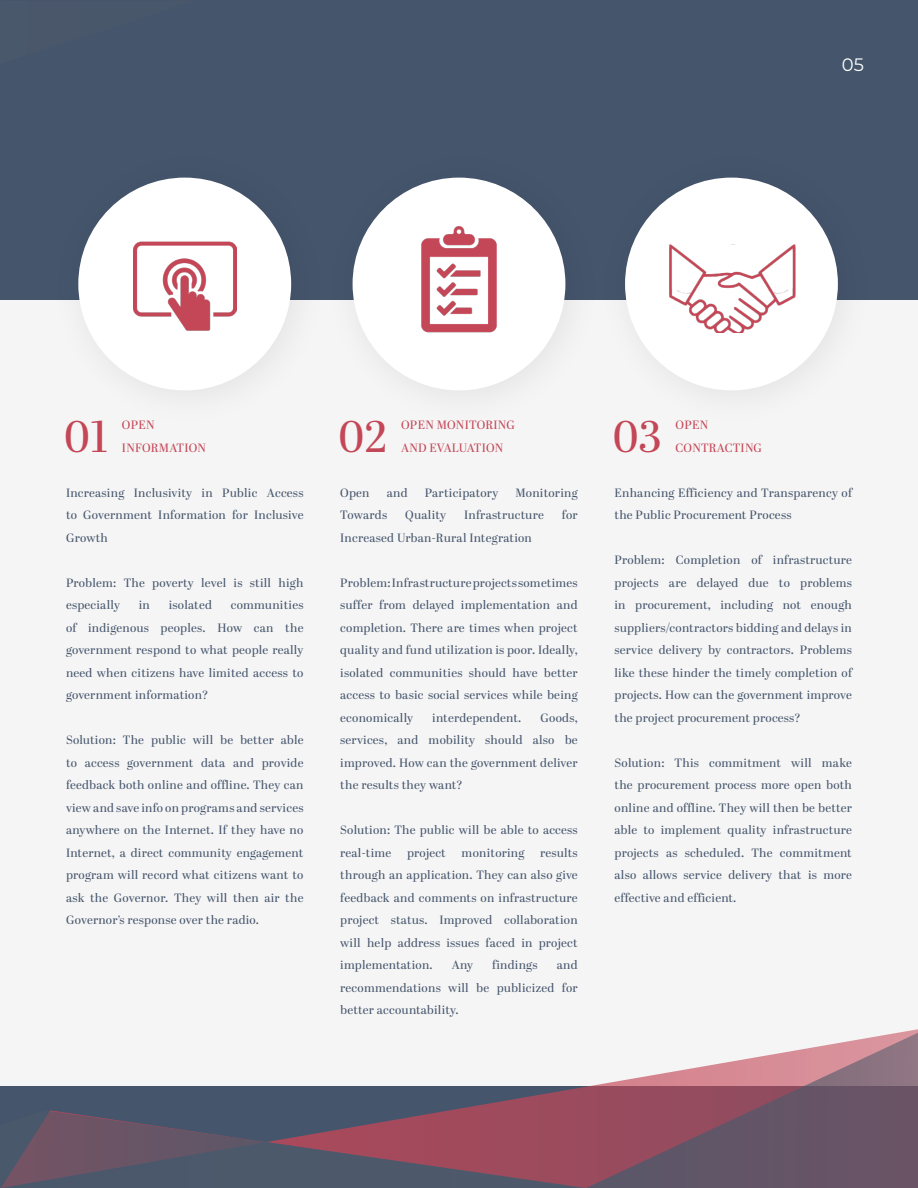
<style>
.page{position:relative;width:918px;height:1188px;background:#45556c}
.page>*{position:absolute;margin:0;border:0;box-sizing:border-box;transform-origin:0 0}
.t1{font:44.1px "Abril Display";color:#c44757}
.t2{font:18px "Montserrat";color:#fff}
.t3{font:12px/22.5px "Abril Display";letter-spacing:.02em;color:#45556c;text-align:justify}
.t4{font:12px/22.5px "Abril Display";letter-spacing:.02em;color:#c44757}
</style>
<div class="page">
<div style="left:0;top:300px;width:917px;height:785px;background:#f5f5f5"></div>
<div style="left:48px;top:147px;width:282px;height:282px;background:#000;opacity:.08"></div>
<div style="left:78px;top:178px;width:213px;height:212px;background:#fff;border-radius:50%"></div>
<div style="left:322px;top:147px;width:282px;height:282px;background:#000;opacity:.08"></div>
<div style="left:353px;top:178px;width:212px;height:212px;background:#fff;border-radius:50%"></div>
<div style="left:594px;top:147px;width:283px;height:282px;background:#000;opacity:.08"></div>
<div style="left:625px;top:178px;width:213px;height:212px;background:#fff;border-radius:50%"></div>
<img style="left:421px;top:226px;width:76px;height:107px">
<img style="left:669px;top:244px;width:127px;height:89px">
<img style="left:133px;top:241px;width:103px;height:90px">
<svg style="left:0;top:1px;width:195px;height:159px"></svg>
<svg style="left:0;top:1033px;width:918px;height:155px"></svg>
<h2 class="t2" style="left:842px;top:53px;width:24px">05</h2>
<h1 class="t1" style="left:65px;top:406px;width:45px">01</h1>
<p class="t4" style="left:122px;top:414px;width:86px">OPEN<br>INFORMATION</p>
<p class="t3" style="left:66px;top:482px;width:239px">Increasing Inclusivity in Public Access to Government Information for Inclusive Growth</p>
<p class="t3" style="left:66px;top:572px;width:239px">Problem: The poverty level is still high especially</p>
<p class="t3" style="left:139px;top:594px;width:13px">in</p>
<p class="t3" style="left:169px;top:594px;width:45px">isolated</p>
<p class="t3" style="left:66px;top:594px;width:239px;text-indent:165px">communities of indigenous peoples. How can the government respond to what people really need when citizens have limited access to government information?</p>
<p class="t3" style="left:66px;top:729px;width:239px">Solution: The public will be better able to access government data and provide feedback both online and offline. They can view and save info on programs and services anywhere on the Internet. If they have no Internet, a direct community engagement program will record what citizens want to ask the Governor. They will then air the Governor’s response over the radio.</p>
<h1 class="t1" style="left:339px;top:406px;width:50px">02</h1>
<p class="t4" style="left:401px;top:414px;width:115px">OPEN MONITORING<br>AND EVALUATION</p>
<p class="t3" style="left:340px;top:482px;width:31px">Open</p>
<p class="t3" style="left:387px;top:482px;width:22px">and</p>
<p class="t3" style="left:425px;top:482px;width:75px">Participatory</p>
<p class="t3" style="left:515px;top:482px;width:64px">Monitoring</p>
<p class="t3" style="left:340px;top:504px;width:48px">Towards</p>
<p class="t3" style="left:405px;top:504px;width:42px">Quality</p>
<p class="t3" style="left:464px;top:504px;width:81px">Infrastructure</p>
<p class="t3" style="left:562px;top:504px;width:17px">for</p>
<p class="t3" style="left:340px;top:527px;width:193px">Increased Urban-Rural Integration</p>
<p class="t3" style="left:340px;top:572px;width:239px">Problem: Infrastructure projects sometimes suffer from delayed implementation and completion. There are times when project quality and fund utilization is poor. Ideally, isolated communities should have better access to basic social services while being economically</p>
<p class="t3" style="left:340px;top:707px;width:239px;text-indent:200px">Goods, services, and mobility should also be improved. How can the government deliver the results they want?</p>
<p class="t3" style="left:340px;top:819px;width:239px">Solution: The public will be able to access real-time</p>
<p class="t3" style="left:432px;top:707px;width:91px">interdependent.</p>
<p class="t3" style="left:340px;top:842px;width:239px;text-indent:200px">results through an application. They can also give feedback and comments on infrastructure project status. Improved collaboration will help address issues faced in project implementation.</p>
<p class="t3" style="left:407px;top:842px;width:40px">project</p>
<p class="t3" style="left:462px;top:842px;width:64px">monitoring</p>
<p class="t3" style="left:452px;top:954px;width:23px">Any</p>
<p class="t3" style="left:492px;top:954px;width:47px">findings</p>
<p class="t3" style="left:340px;top:954px;width:239px;text-indent:217px">and recommendations will be publicized for better accountability.</p>
<h1 class="t1" style="left:613px;top:406px;width:50px">03</h1>
<p class="t4" style="left:676px;top:414px;width:88px">OPEN<br>CONTRACTING</p>
<p class="t3" style="left:615px;top:482px;width:239px">Enhancing Efficiency and Transparency of the Public Procurement Process</p>
<p class="t3" style="left:615px;top:549px;width:239px">Problem: Completion of infrastructure projects are delayed due to problems in procurement, including not enough suppliers/contractors bidding and delays in service delivery by contractors. Problems like these hinder the timely completion of projects. How can the government improve the project procurement process?</p>
<p class="t3" style="left:615px;top:752px;width:239px">Solution: This commitment will make the procurement process more open both online and offline. They will then be better able to implement quality infrastructure projects as scheduled. The commitment also allows service delivery that is more effective and efficient.</p>
</div>
